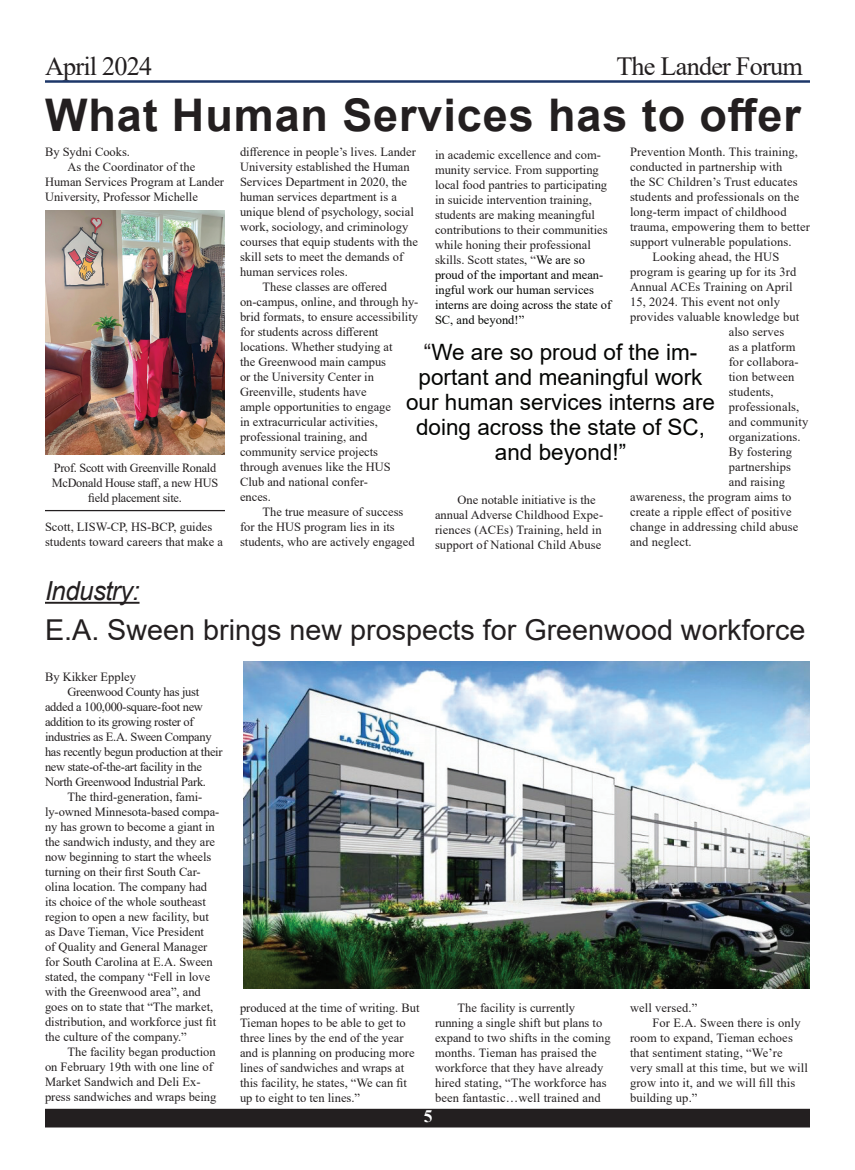
<style>
.page{position:relative;width:855px;height:1170px;background:#fff}
.page>*{position:absolute;margin:0;border:0;box-sizing:border-box;transform-origin:0 0}
.t1{font:700 45px "Arial";letter-spacing:.02em;color:#231f20}
.t2{font:28.75px "Arial";color:#231f20}
.t3{font:26.25px "Times New Roman";letter-spacing:-.03em;color:#231f20}
.t4{font:italic 26.25px "Arial";letter-spacing:-.02em;color:#231f20}
.t5{font:22.5px/25px "Arial";color:#040503;text-align:center}
.t6{font:700 17.5px "Times New Roman";color:#fff}
.t7{font:12.5px/15px "Times New Roman";color:#231f20}
.t8{font:12.5px "Times New Roman";letter-spacing:-.025em;color:#231f20}
.t9{font:12.5px/15px "Times New Roman";letter-spacing:-.02em;color:#231f20;text-align:center}
.s1{color:#040503}
.s2{color:#231f20}
</style>
<div class="page">
<div style="left:46px;top:1109px;width:763px;height:18px;background:#231f20"></div>
<div style="left:45px;top:1109px;width:765px;height:19px;border:1px solid #231f20"></div>
<hr style="left:45px;top:80px;width:765px;height:3px;background:#1d3769">
<img style="left:243px;top:661px;width:567px;height:328px">
<hr style="left:45px;top:602px;width:95px;height:2px;background:#231f20">
<img style="left:45px;top:211px;width:180px;height:244px">
<hr style="left:45px;top:510px;width:180px;height:1px;background:#231f20">
<h3 class="t3" style="left:45px;top:48px;width:109px">April 2024</h3>
<h3 class="t3" style="left:616px;top:48px;width:188px">The Lander Forum</h3>
<h1 class="t1" style="left:45px;top:83px;width:758px">What Human Services has to offer</h1>
<p class="t7" style="left:45px;top:144px;width:87px">By Sydni Cooks.</p>
<p class="t7" style="left:68px;top:159px;width:129px">As the Coordinator of the</p>
<p class="t7" style="left:45px;top:174px;width:181px">Human Services Program at Lander</p>
<p class="t7" style="left:45px;top:189px;width:154px">University, Professor Michelle</p>
<p class="t9" style="left:52px;top:460px;width:168px">Prof. Scott with Greenville Ronald<br>McDonald House staff, a new HUS field placement site.</p>
<p class="t7" style="left:45px;top:519px;width:180px">Scott, LISW-CP, HS-BCP, guides students toward careers that make a</p>
<h3 class="t4" style="left:45px;top:574px;width:96px">Industry:</h3>
<p class="t7" style="left:240px;top:144px;width:177px">difference in people’s lives. Lander</p>
<p class="t7" style="left:240px;top:159px;width:171px">University established the Human</p>
<p class="t7" style="left:240px;top:174px;width:168px">Services Department in 2020, the</p>
<p class="t7" style="left:240px;top:189px;width:158px">human services department is a</p>
<p class="t7" style="left:240px;top:204px;width:175px">unique blend of psychology, social</p>
<p class="t7" style="left:240px;top:219px;width:170px">work, sociology, and criminology</p>
<p class="t7" style="left:240px;top:234px;width:180px">courses that equip students with the</p>
<p class="t7" style="left:240px;top:249px;width:165px">skill sets to meet the demands of</p>
<p class="t7" style="left:240px;top:264px;width:109px">human services roles.</p>
<p class="t7" style="left:262px;top:279px;width:126px">These classes are offered</p>
<p class="t7" style="left:240px;top:294px;width:180px">on-campus, online, and through hy-</p>
<p class="t7" style="left:240px;top:309px;width:180px">brid formats, to ensure accessibility</p>
<p class="t7" style="left:240px;top:324px;width:140px">for students across different</p>
<p class="t7" style="left:240px;top:339px;width:154px">locations. Whether studying at</p>
<p class="t7" style="left:240px;top:354px;width:148px">the Greenwood main campus</p>
<p class="t7" style="left:240px;top:369px;width:136px">or the University Center in</p>
<p class="t7" style="left:240px;top:384px;width:128px">Greenville, students have</p>
<p class="t7" style="left:240px;top:399px;width:153px">ample opportunities to engage</p>
<p class="t7" style="left:240px;top:414px;width:139px">in extracurricular activities,</p>
<p class="t7" style="left:240px;top:429px;width:129px">professional training, and</p>
<p class="t7" style="left:240px;top:444px;width:140px">community service projects</p>
<p class="t7" style="left:240px;top:459px;width:152px">through avenues like the HUS</p>
<p class="t7" style="left:240px;top:474px;width:129px">Club and national confer-</p>
<p class="t7" style="left:240px;top:489px;width:32px">ences.</p>
<p class="t7" style="left:262px;top:504px;width:142px">The true measure of success</p>
<p class="t7" style="left:240px;top:519px;width:156px">for the HUS program lies in its</p>
<p class="t7" style="left:240px;top:534px;width:176px">students, who are actively engaged</p>
<p class="t7" style="left:630px;top:144px;width:169px">Prevention Month. This training,</p>
<p class="t7" style="left:630px;top:159px;width:154px">conducted in partnership with</p>
<p class="t7" style="left:630px;top:174px;width:169px">the SC Children’s Trust educates</p>
<p class="t7" style="left:630px;top:189px;width:171px">students and professionals on the</p>
<p class="t7" style="left:630px;top:204px;width:158px">long-term impact of childhood</p>
<p class="t7" style="left:630px;top:219px;width:182px">trauma, empowering them to better</p>
<p class="t7" style="left:630px;top:234px;width:163px">support vulnerable populations.</p>
<p class="t7" style="left:652px;top:249px;width:128px">Looking ahead, the HUS</p>
<p class="t7" style="left:630px;top:264px;width:168px">program is gearing up for its 3rd</p>
<p class="t7" style="left:630px;top:279px;width:164px">Annual ACEs Training on April</p>
<p class="t7" style="left:630px;top:294px;width:152px">15, 2024. This event not only</p>
<p class="t7" style="left:630px;top:309px;width:171px">provides valuable knowledge but</p>
<p class="t7" style="left:729px;top:324px;width:57px">also serves</p>
<p class="t7" style="left:729px;top:339px;width:68px">as a platform</p>
<p class="t7" style="left:729px;top:354px;width:71px">for collabora-</p>
<p class="t7" style="left:729px;top:369px;width:67px">tion between</p>
<p class="t7" style="left:729px;top:384px;width:47px">students,</p>
<p class="t7" style="left:729px;top:399px;width:72px">professionals,</p>
<p class="t7" style="left:729px;top:414px;width:81px">and community</p>
<p class="t7" style="left:729px;top:429px;width:73px">organizations.</p>
<p class="t7" style="left:729px;top:444px;width:65px">By fostering</p>
<p class="t7" style="left:729px;top:459px;width:64px">partnerships</p>
<p class="t7" style="left:729px;top:474px;width:58px">and raising</p>
<p class="t7" style="left:630px;top:489px;width:163px">awareness, the program aims to</p>
<p class="t7" style="left:630px;top:504px;width:163px">create a ripple effect of positive</p>
<p class="t7" style="left:630px;top:519px;width:170px">change in addressing child abuse</p>
<p class="t7" style="left:630px;top:534px;width:63px">and neglect.</p>
<p class="t7" style="left:435px;top:147px;width:178px">in academic excellence and com&shy;munity service. From supporting local food pantries to participating in suicide intervention training, students are making meaningful contributions to their communities while honing their professional skills. Scott states, “<span class="s1">We are so proud of the important and mean&shy;ingful work our human services interns are doing across the state of<br>SC, and beyond!”</span></p>
<h3 class="t5" style="left:406px;top:339px;width:310px"><span class="s2">“</span>We are so proud of the im&shy;portant and meaningful work our human services interns are doing across the state of SC, and beyond!”</h3>
<p class="t7" style="left:435px;top:492px;width:170px;text-indent:22px">One notable initiative is the annual Adverse Childhood Expe&shy;riences (ACEs) Training, held in support of National Child Abuse</p>
<h2 class="t2" style="left:45px;top:610px;width:762px">E.A. Sween brings new prospects for Greenwood workforce</h2>
<p class="t7" style="left:45px;top:669px;width:92px">By Kikker Eppley</p>
<p class="t8" style="left:68px;top:683px;width:133px">Greenwood County has just</p>
<p class="t8" style="left:45px;top:698px;width:159px">added a 100,000-square-foot new</p>
<p class="t8" style="left:45px;top:713px;width:150px">addition to its growing roster of</p>
<p class="t8" style="left:45px;top:728px;width:168px">industries as E.A. Sween Company</p>
<p class="t8" style="left:45px;top:743px;width:179px">has recently begun production at their</p>
<p class="t8" style="left:45px;top:758px;width:159px">new state-of-the-art facility in the</p>
<p class="t8" style="left:45px;top:773px;width:163px">North Greenwood Industrial Park.</p>
<p class="t7" style="left:68px;top:789px;width:136px">The third-generation, fami-</p>
<p class="t7" style="left:45px;top:804px;width:176px">ly-owned Minnesota-based compa-</p>
<p class="t7" style="left:45px;top:819px;width:171px">ny has grown to become a giant in</p>
<p class="t7" style="left:45px;top:834px;width:172px">the sandwich industy, and they are</p>
<p class="t7" style="left:45px;top:849px;width:168px">now beginning to start the wheels</p>
<p class="t7" style="left:45px;top:864px;width:157px">turning on their first South Car-</p>
<p class="t7" style="left:45px;top:879px;width:164px">olina location. The company had</p>
<p class="t7" style="left:45px;top:894px;width:162px">its choice of the whole southeast</p>
<p class="t7" style="left:45px;top:909px;width:165px">region to open a new facility, but</p>
<p class="t7" style="left:45px;top:924px;width:161px">as Dave Tieman, Vice President</p>
<p class="t7" style="left:45px;top:939px;width:164px">of Quality and General Manager</p>
<p class="t7" style="left:45px;top:954px;width:169px">for South Carolina at E.A. Sween</p>
<p class="t7" style="left:45px;top:969px;width:167px">stated, the company “Fell in love</p>
<p class="t7" style="left:45px;top:984px;width:157px">with the Greenwood area”, and</p>
<p class="t7" style="left:45px;top:999px;width:170px">goes on to state that “The market,</p>
<p class="t7" style="left:45px;top:1014px;width:173px">distribution, and workforce just fit</p>
<p class="t7" style="left:45px;top:1029px;width:143px">the culture of the company.”</p>
<p class="t7" style="left:68px;top:1044px;width:150px">The facility began production</p>
<p class="t7" style="left:45px;top:1059px;width:170px">on February 19th with one line of</p>
<p class="t7" style="left:45px;top:1074px;width:157px">Market Sandwich and Deli Ex-</p>
<p class="t7" style="left:45px;top:1089px;width:173px">press sandwiches and wraps being</p>
<p class="t7" style="left:240px;top:1000px;width:181px">produced at the time of writing. But<br>Tieman hopes to be able to get to three lines by the end of the year and is planning on producing more lines of sandwiches and wraps at this facility, he states, “We can fit up to eight to ten lines.”</p>
<p class="t7" style="left:435px;top:1000px;width:177px;text-indent:22px">The facility is currently running a single shift but plans to expand to two shifts in the coming months. Tieman has praised the workforce that they have already hired stating, “The workforce has been fantastic…well trained and</p>
<p class="t7" style="left:630px;top:1000px;width:69px">well versed.”</p>
<p class="t7" style="left:652px;top:1015px;width:150px">For E.A. Sween there is only</p>
<p class="t7" style="left:630px;top:1030px;width:164px">room to expand, Tieman echoes</p>
<p class="t7" style="left:630px;top:1045px;width:154px">that sentiment stating, “We’re</p>
<p class="t7" style="left:630px;top:1060px;width:179px">very small at this time, but we will</p>
<p class="t7" style="left:630px;top:1075px;width:167px">grow into it, and we will fill this</p>
<p class="t7" style="left:630px;top:1090px;width:69px">building up.”</p>
<h3 class="t6" style="left:424px;top:1104px;width:10px">5</h3>
</div>
